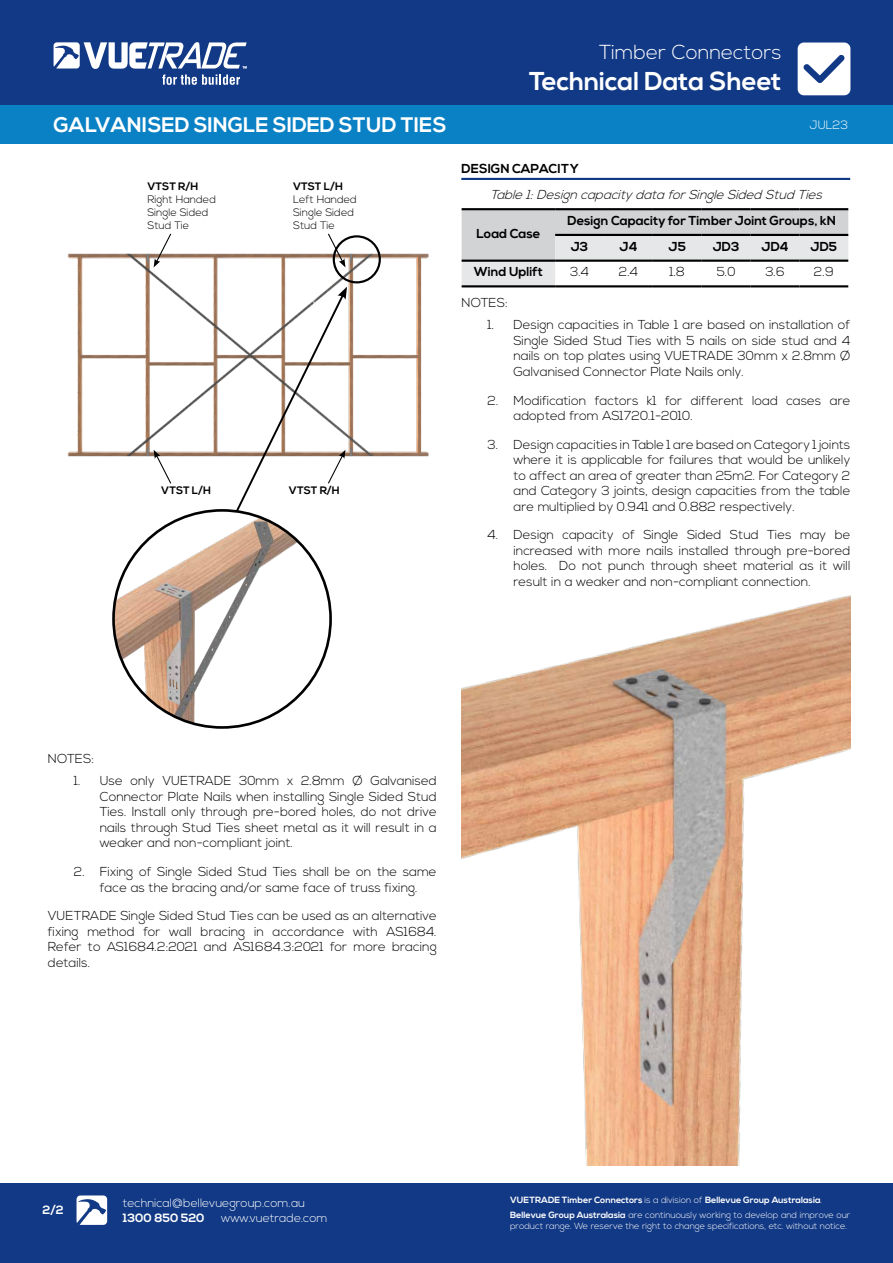
<style>
.page{position:relative;width:893px;height:1263px;background:#fff}
.page>*{position:absolute;margin:0;border:0;box-sizing:border-box;transform-origin:0 0}
.t1{font:700 25.8px "Nexa";color:#fff}
.t2{font:700 21px "Nexa";color:#fff}
.t3{font:300 20.25px "Nexa";color:#fff}
.t4{font:300 12.9px/15.6px "Nexa";color:#000;text-align:justify}
.t5{font:700 12.9px/25.8px "Nexa";color:#000}
.t6{font:italic 300 12.9px "Nexa";color:#000}
.t7{font:300 12px "Nexa";color:#fff}
.t8{font:700 12px "Nexa";color:#fff}
.t9{font:300 10.8px/12.9px "Nexa";color:#000}
.t10{font:700 10.8px "Nexa";color:#000}
.t11{font:300 9px/10.8px "Nexa";color:#fff}
.t12{font:700 9px "Nexa";color:#fff}
.s1{font-weight:300}
.s2{font-weight:700}
</style>
<div class="page">
<div style="left:0;top:1183px;width:893px;height:80px;background:#123985"></div>
<svg style="left:77px;top:1195px;width:30px;height:30px"></svg>
<div style="left:0;top:105px;width:893px;height:39px;background:#0a81c5"></div>
<div style="left:0;top:0;width:893px;height:105px;background:#123985"></div>
<svg style="left:798px;top:43px;width:52px;height:52px"></svg>
<svg style="left:54px;top:42px;width:193px;height:43px"></svg>
<img style="left:68px;top:236px;width:361px;height:221px">
<img style="left:114px;top:510px;width:217px;height:217px;border-radius:109px">
<div style="left:333px;top:235px;width:48px;height:48px;border:2px solid #000;border-radius:50%"></div>
<hr style="left:461px;top:178px;width:389px;height:2px;background:#123985">
<img style="left:462px;top:595px;width:388px;height:570px">
<svg style="left:154px;top:233px;width:18px;height:34px"></svg>
<svg style="left:154px;top:450px;width:18px;height:34px"></svg>
<svg style="left:327px;top:233px;width:18px;height:34px"></svg>
<svg style="left:234px;top:287px;width:113px;height:227px"></svg>
<svg style="left:462px;top:210px;width:386px;height:75px"></svg>
<hr style="left:462px;top:208px;width:93px;height:2px;background:#000">
<hr style="left:462px;top:260px;width:93px;height:2px;background:#000">
<hr style="left:555px;top:208px;width:49px;height:2px;background:#000">
<hr style="left:604px;top:208px;width:49px;height:2px;background:#000">
<hr style="left:653px;top:208px;width:49px;height:2px;background:#000">
<hr style="left:702px;top:208px;width:49px;height:2px;background:#000">
<hr style="left:751px;top:208px;width:48px;height:2px;background:#000">
<hr style="left:799px;top:208px;width:49px;height:2px;background:#000">
<hr style="left:555px;top:234px;width:49px;height:2px;background:#000">
<hr style="left:604px;top:234px;width:49px;height:2px;background:#000">
<hr style="left:653px;top:234px;width:49px;height:2px;background:#000">
<hr style="left:702px;top:234px;width:49px;height:2px;background:#000">
<hr style="left:751px;top:234px;width:48px;height:2px;background:#000">
<hr style="left:799px;top:234px;width:49px;height:2px;background:#000">
<hr style="left:555px;top:260px;width:49px;height:2px;background:#000">
<hr style="left:604px;top:260px;width:49px;height:2px;background:#000">
<hr style="left:653px;top:260px;width:49px;height:2px;background:#000">
<hr style="left:702px;top:260px;width:49px;height:2px;background:#000">
<hr style="left:751px;top:260px;width:48px;height:2px;background:#000">
<hr style="left:799px;top:260px;width:49px;height:2px;background:#000">
<hr style="left:462px;top:285px;width:93px;height:2px;background:#000">
<hr style="left:555px;top:285px;width:49px;height:2px;background:#000">
<hr style="left:604px;top:285px;width:49px;height:2px;background:#000">
<hr style="left:653px;top:285px;width:49px;height:2px;background:#000">
<hr style="left:702px;top:285px;width:49px;height:2px;background:#000">
<hr style="left:751px;top:285px;width:48px;height:2px;background:#000">
<hr style="left:799px;top:285px;width:49px;height:2px;background:#000">
<h3 class="t3" style="left:599px;top:41px;width:184px">Timber Connectors</h3>
<h1 class="t1" style="left:529px;top:66px;width:254px">Technical Data Sheet</h1>
<h2 class="t2" style="left:54px;top:113px;width:394px">GALVANISED SINGLE SIDED STUD TIES</h2>
<p class="t7" style="left:809px;top:118px;width:40px">JUL23</p>
<p class="t10" style="left:147px;top:180px;width:52px">VTST R/H</p>
<p class="t9" style="left:147px;top:194px;width:70px">Right Handed<br>Single Sided<br>Stud Tie</p>
<p class="t5" style="left:462px;top:156px;width:119px">DESIGN CAPACITY</p>
<p class="t10" style="left:293px;top:180px;width:51px">VTST L/H</p>
<p class="t9" style="left:293px;top:194px;width:65px">Left Handed<br>Single Sided<br>Stud Tie</p>
<p class="t6" style="left:490px;top:188px;width:338px">Table1:DesigncapacitydataforSingleSidedStudTies</p>
<p class="t5" style="left:476px;top:221px;width:66px">Load Case</p>
<p class="t5" style="left:567px;top:208px;width:270px">Design Capacity for Timber Joint Groups, kN<br>J3</p>
<p class="t5" style="left:619px;top:234px;width:20px">J4</p>
<p class="t5" style="left:669px;top:234px;width:19px">J5</p>
<p class="t5" style="left:713px;top:234px;width:28px">JD3</p>
<p class="t5" style="left:761px;top:234px;width:29px">JD4</p>
<p class="t5" style="left:811px;top:234px;width:28px">JD5</p>
<p class="t10" style="left:161px;top:484px;width:51px">VTST L/H</p>
<p class="t10" style="left:289px;top:484px;width:52px">VTST R/H</p>
<p class="t5" style="left:474px;top:259px;width:71px">Wind Uplift</p>
<p class="t4" style="left:570px;top:265px;width:21px">3.4</p>
<p class="t4" style="left:619px;top:265px;width:21px">2.4</p>
<p class="t4" style="left:669px;top:265px;width:17px">1.8</p>
<p class="t4" style="left:717px;top:265px;width:20px">5.0</p>
<p class="t4" style="left:765px;top:265px;width:21px">3.6</p>
<p class="t4" style="left:814px;top:265px;width:21px">2.9</p>
<p class="t4" style="left:462px;top:296px;width:48px">NOTES:</p>
<p class="t4" style="left:513px;top:318px;width:338px;text-indent:-26px">1. Design capacities in Table 1 are based on installation of Single Sided Stud Ties with 5 nails on side stud and 4 nails on top plates using VUETRADE 30mm x 2.8mm Ø Galvanised Connector Plate Nails only.</p>
<p class="t4" style="left:513px;top:393px;width:338px;text-indent:-26px">2. Modification factors k1 for different load cases are adopted from AS1720.1-2010.</p>
<p class="t4" style="left:513px;top:437px;width:339px;text-indent:-26px">3. Design capacities in Table 1 are based on Category 1 joints where it is applicable for failures that would be unlikely to affect an area of greater than 25m2. For Category 2 and Category 3 joints, design capacities from the table are multiplied by 0.941 and 0.882 respectively.</p>
<p class="t4" style="left:513px;top:528px;width:338px;text-indent:-26px">4. Design capacity of Single Sided Stud Ties may be increased with more nails installed through pre-bored holes. Do not punch through sheet material as it will result in a weaker and non-compliant connection.</p>
<p class="t4" style="left:48px;top:752px;width:48px">NOTES:</p>
<p class="t4" style="left:100px;top:774px;width:338px;text-indent:-26px">1. Use only VUETRADE 30mm x 2.8mm Ø Galvanised Connector Plate Nails when installing Single Sided Stud Ties. Install only through pre-bored holes, do not drive nails through Stud Ties sheet metal as it will result in a weaker and non-compliant joint.</p>
<p class="t4" style="left:74px;top:864px;width:364px;text-align:center">2. Fixing of Single Sided Stud Ties shall be on the same face as the bracing and/or same face of truss fixing.</p>
<p class="t4" style="left:48px;top:908px;width:390px">VUETRADE Single Sided Stud Ties can be used as an alternative fixing method for wall bracing in accordance with AS1684.<br>Refer to AS1684.2:2021 and AS1684.3:2021 for more bracing details.</p>
<p class="t8" style="left:43px;top:1202px;width:23px">2/2</p>
<p class="t7" style="left:123px;top:1196px;width:184px">technical@bellevuegroup.com.au</p>
<p class="t8" style="left:123px;top:1211px;width:83px">1300 850 520</p>
<p class="t7" style="left:221px;top:1211px;width:108px">www.vuetrade.com</p>
<p class="t12" style="left:510px;top:1195px;width:314px">VUETRADE Timber Connectors <span class="s1">is a division of</span> Bellevue Group Australasia<span class="s1">.</span></p>
<p class="t11" style="left:510px;top:1210px;width:342px"><span class="s2">Bellevue Group Australasia</span> are continuously working to develop and improve our product range. We reserve the right to change specifications, etc. without notice.</p>
</div>
